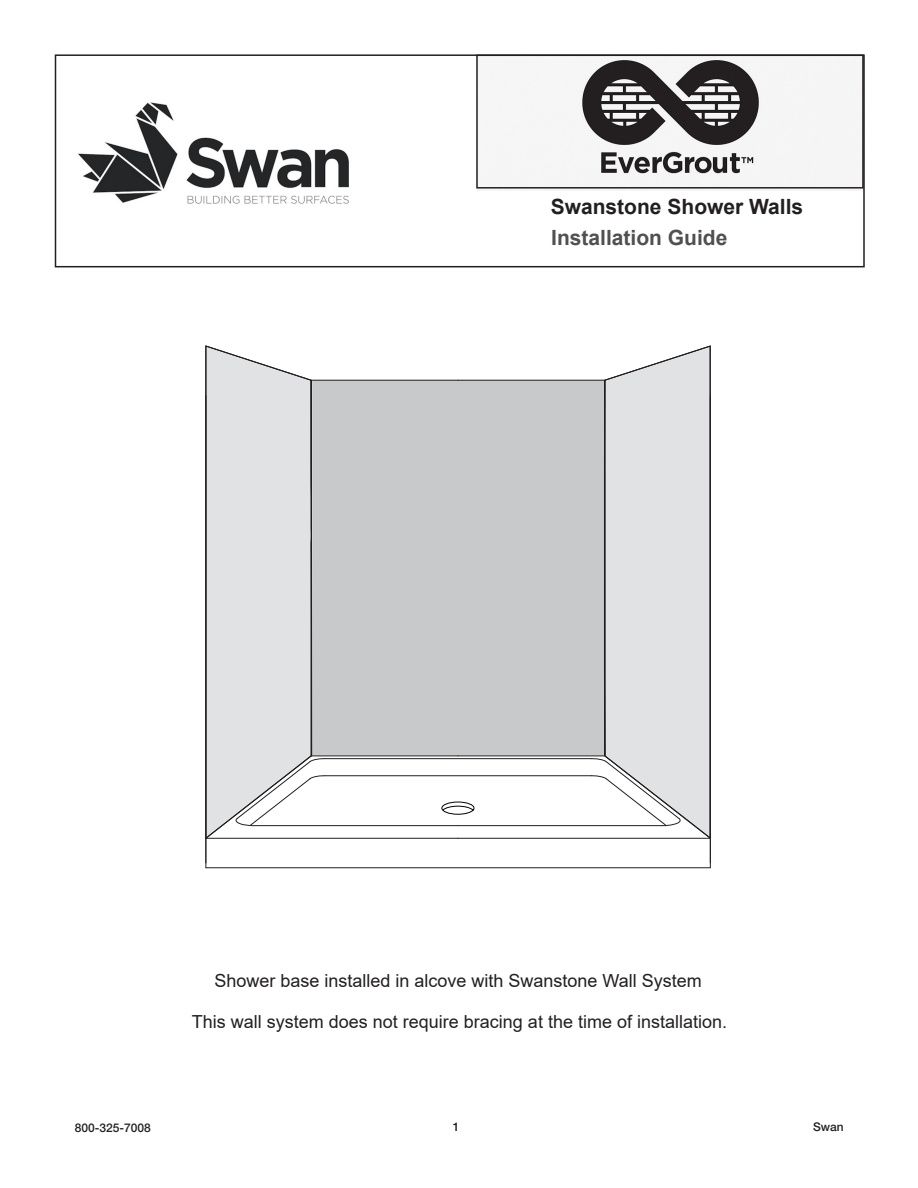
<style>
.page{position:relative;width:918px;height:1188px;background:#fff}
.page>*{position:absolute;margin:0;border:0;box-sizing:border-box;transform-origin:0 0}
.t1{font:700 21px "Arial";color:#231f20}
.t2{font:700 21px "Arial";color:#505052}
.t3{font:18px "Arial";color:#231f20}
.t4{font:500 12px "Helvetica Neue LT Std";color:#231f20}
</style>
<div class="page">
<div style="left:312px;top:380px;width:293px;height:375px;background:#c8c9cb"></div>
<hr style="left:710px;top:396px;width:1px;height:472px;background:#231f20">
<div style="left:604px;top:381px;width:107px;height:459px;background:#e1e2e4"></div>
<hr style="left:458px;top:755px;width:147px;height:1px;background:#231f20">
<hr style="left:458px;top:838px;width:252px;height:1px;background:#231f20">
<hr style="left:458px;top:825px;width:204px;height:1px;background:#231f20">
<hr style="left:324px;top:758px;width:268px;height:1px;background:#231f20">
<hr style="left:604px;top:380px;width:1px;height:376px;background:#231f20">
<hr style="left:205px;top:396px;width:1px;height:472px;background:#231f20">
<div style="left:205px;top:381px;width:107px;height:459px;background:#e1e2e4"></div>
<hr style="left:311px;top:755px;width:147px;height:1px;background:#231f20">
<hr style="left:206px;top:838px;width:252px;height:1px;background:#231f20">
<hr style="left:206px;top:867px;width:504px;height:1px;background:#231f20">
<svg style="left:205px;top:345px;width:506px;height:36px"></svg>
<hr style="left:311px;top:380px;width:1px;height:376px;background:#231f20">
<svg style="left:591px;top:758px;width:92px;height:69px"></svg>
<hr style="left:324px;top:775px;width:268px;height:1px;background:#231f20">
<svg style="left:235px;top:758px;width:240px;height:69px"></svg>
<img style="left:78px;top:102px;width:271px;height:102px">
<img style="left:483px;top:58px;width:378px;height:132px">
<div style="left:476px;top:55px;width:388px;height:134px;border:2px solid #231f20"></div>
<div style="left:55px;top:54px;width:810px;height:213px;border:2px solid #231f20"></div>
<p class="t1" style="left:551px;top:192px;width:254px">Swanstone Shower Walls</p>
<p class="t2" style="left:551px;top:223px;width:178px">Installation Guide</p>
<p class="t3" style="left:214px;top:968px;width:489px">Shower base installed in alcove with Swanstone Wall System</p>
<p class="t3" style="left:192px;top:1009px;width:537px">This wall system does not require bracing at the time of installation.</p>
<p class="t4" style="left:75px;top:1120px;width:78px">800-325-7008</p>
<p class="t4" style="left:453px;top:1120px;width:8px">1</p>
<p class="t4" style="left:813px;top:1120px;width:32px">Swan</p>
</div>
